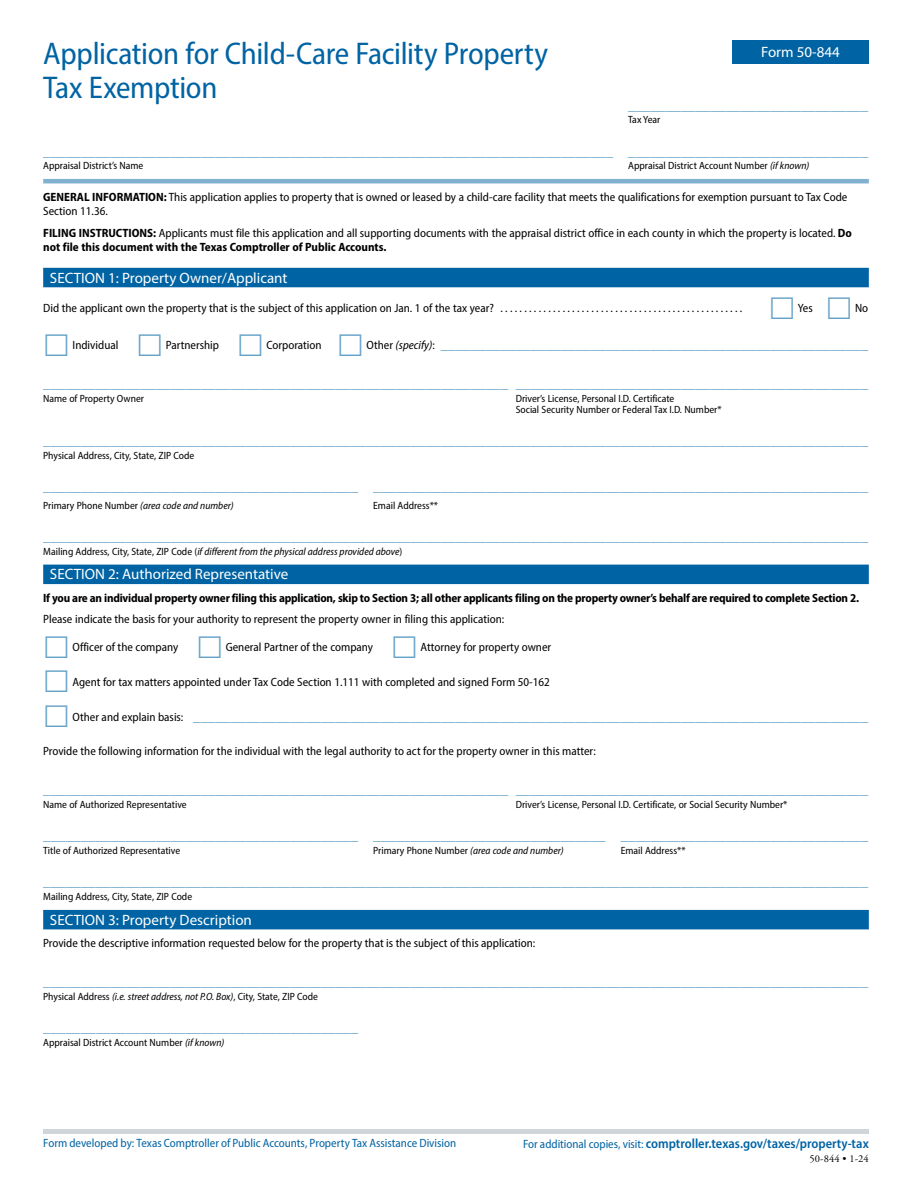
<style>
.page{position:relative;width:918px;height:1188px;background:#fff}
.page>*{position:absolute;margin:0;border:0;box-sizing:border-box;transform-origin:0 0}
.t1{font:semi-condensed 31.5px/34.5px "Myriad Pro";letter-spacing:-.01em;color:#0063a3}
.t2{font:semi-condensed 15px "Myriad Pro";color:#66a2c8}
.t3{font:15px "Myriad Pro";color:#fff}
.t4{font:600 semi-condensed 13.5px "Myriad Pro";color:#0063a3}
.t5{font:semi-condensed 12px/14.4px "Myriad Pro";color:#000}
.t6{font:700 semi-condensed 12px "Myriad Pro";letter-spacing:-.02em;color:#000}
.t7{font:semi-condensed 12px "Myriad Pro";color:#0063a3}
.t8{font:italic semi-condensed 12px "Myriad Pro";color:#000}
.t9{font:semi-condensed 10.5px/10.5px "Myriad Pro";color:#000}
.t10{font:italic semi-condensed 10.5px "Myriad Pro";color:#000}
.t11{font:10.5px "Adobe Garamond Pro";letter-spacing:.01em;color:#000}
.s1{font-style:italic}
.s2{font-weight:700}
.s3{font-style:normal}
.s4{font-weight:400;font-size:12px}
</style>
<div class="page">
<hr style="left:43px;top:179px;width:826px;height:4px;background:#80b1d1">
<div style="left:43px;top:268px;width:826px;height:19px;background:#0063a3"></div>
<div style="left:43px;top:565px;width:826px;height:19px;background:#0063a3"></div>
<div style="left:43px;top:910px;width:826px;height:19px;background:#0063a3"></div>
<hr style="left:43px;top:1129px;width:826px;height:4px;background:#d0d5d9">
<div style="left:732px;top:40px;width:137px;height:24px;background:#0063a3"></div>
<h1 class="t1" style="left:43px;top:36px;width:506px">Application for Child-Care Facility Property<br>Tax Exemption</h1>
<p class="t3" style="left:761px;top:43px;width:80px">Form 50-844</p>
<p class="t2" style="left:628px;top:95px;width:242px">________________________________</p>
<p class="t9" style="left:628px;top:114px;width:34px">Tax Year</p>
<p class="t2" style="left:43px;top:141px;width:827px">____________________________________________________________________________ ________________________________</p>
<p class="t9" style="left:43px;top:160px;width:102px">Appraisal District’s Name</p>
<p class="t9" style="left:628px;top:160px;width:183px">Appraisal District Account Number <span class="s1">(if known)</span></p>
<p class="t5" style="left:43px;top:190px;width:806px"><span class="s2">GENERAL INFORMATION:</span> This application applies to property that is owned or leased by a child-care facility that meets the qualifications for exemption pursuant to Tax Code<br>Section 11.36.</p>
<p class="t5" style="left:43px;top:225px;width:810px"><span class="s2">FILING INSTRUCTIONS:</span> Applicants must file this application and all supporting documents with the appraisal district office in each county in which the property is located. <span class="s2">Do not file this document with the Texas Comptroller of Public Accounts.</span></p>
<p class="t3" style="left:50px;top:268px;width:239px">SECTION 1: Property Owner/Applicant</p>
<p class="t5" style="left:43px;top:301px;width:701px">Did the applicant own the property that is the subject of this application on Jan. 1 of the tax year? . . . . . . . . . . . . . . . . . . . . . . . . . . . . . . . . . . . . . . . . . . . . . . . . . . .</p>
<p class="t5" style="left:798px;top:301px;width:16px">Yes</p>
<p class="t5" style="left:855px;top:301px;width:15px">No</p>
<p class="t5" style="left:73px;top:338px;width:47px">Individual</p>
<p class="t5" style="left:166px;top:338px;width:55px">Partnership</p>
<p class="t5" style="left:266px;top:338px;width:57px">Corporation</p>
<p class="t8" style="left:367px;top:338px;width:70px"><span class="s3">Other</span> (specify)<span class="s3">:</span></p>
<p class="t2" style="left:441px;top:335px;width:429px">_________________________________________________________</p>
<p class="t2" style="left:43px;top:374px;width:827px">______________________________________________________________ _______________________________________________</p>
<p class="t9" style="left:43px;top:393px;width:102px">Name of Property Owner</p>
<p class="t9" style="left:516px;top:393px;width:207px">Driver’s License, Personal I.D. Certificate<br>Social Security Number or Federal Tax I.D. Number*</p>
<p class="t9" style="left:43px;top:450px;width:153px">Physical Address, City, State, ZIP Code</p>
<p class="t2" style="left:43px;top:431px;width:827px">______________________________________________________________________________________________________________</p>
<p class="t2" style="left:43px;top:477px;width:827px">__________________________________________ __________________________________________________________________</p>
<p class="t10" style="left:43px;top:499px;width:192px"><span class="s3">Primary Phone Number</span> (area code and number)</p>
<p class="t9" style="left:373px;top:500px;width:66px">Email Address**</p>
<p class="t10" style="left:43px;top:545px;width:361px"><span class="s3">Mailing Address, City, State, ZIP Code (</span>if different from the physical address provided above<span class="s3">)</span></p>
<p class="t3" style="left:50px;top:565px;width:240px">SECTION 2: Authorized Representative</p>
<p class="t6" style="left:43px;top:590px;width:817px">If you are an individual property owner filing this application, skip to Section 3; all other applicants filing on the property owner’s behalf are required to complete Section 2.</p>
<p class="t5" style="left:43px;top:612px;width:463px">Please indicate the basis for your authority to represent the property owner in filing this application:</p>
<p class="t5" style="left:73px;top:640px;width:107px">Officer of the company</p>
<p class="t5" style="left:226px;top:640px;width:149px">General Partner of the company</p>
<p class="t5" style="left:421px;top:640px;width:132px">Attorney for property owner</p>
<p class="t5" style="left:73px;top:674px;width:479px">Agent for tax matters appointed under Tax Code Section 1.111 with completed and signed Form 50-162</p>
<p class="t5" style="left:73px;top:709px;width:112px">Other and explain basis:</p>
<p class="t5" style="left:43px;top:744px;width:554px">Provide the following information for the individual with the legal authority to act for the property owner in this matter:</p>
<p class="t2" style="left:43px;top:527px;width:827px">______________________________________________________________________________________________________________</p>
<p class="t2" style="left:193px;top:706px;width:677px">__________________________________________________________________________________________</p>
<p class="t2" style="left:43px;top:780px;width:827px">______________________________________________________________ _______________________________________________</p>
<p class="t9" style="left:43px;top:799px;width:145px">Name of Authorized Representative</p>
<p class="t9" style="left:516px;top:799px;width:273px">Driver’s License, Personal I.D. Certificate, or Social Security Number*</p>
<p class="t9" style="left:43px;top:845px;width:139px">Title of Authorized Representative</p>
<p class="t10" style="left:373px;top:844px;width:192px"><span class="s3">Primary Phone Number</span> (area code and number)</p>
<p class="t9" style="left:621px;top:845px;width:66px">Email Address**</p>
<p class="t9" style="left:43px;top:891px;width:150px">Mailing Address, City, State, ZIP Code</p>
<p class="t3" style="left:50px;top:910px;width:203px">SECTION 3: Property Description</p>
<p class="t5" style="left:43px;top:936px;width:494px">Provide the descriptive information requested below for the property that is the subject of this application:</p>
<p class="t2" style="left:43px;top:826px;width:827px">__________________________________________ _______________________________ _________________________________</p>
<p class="t2" style="left:43px;top:872px;width:827px">______________________________________________________________________________________________________________</p>
<p class="t2" style="left:43px;top:972px;width:827px">______________________________________________________________________________________________________________</p>
<p class="t9" style="left:43px;top:991px;width:276px">Physical Address <span class="s1">(i.e. street address, not P.O. Box)</span>, City, State, ZIP Code</p>
<p class="t9" style="left:43px;top:1037px;width:183px">Appraisal District Account Number <span class="s1">(if known)</span></p>
<p class="t2" style="left:43px;top:1018px;width:316px">__________________________________________</p>
<p class="t7" style="left:43px;top:1136px;width:414px">Form developed by: Texas Comptroller of Public Accounts, Property Tax Assistance Division</p>
<h5 class="t4" style="left:523px;top:1135px;width:347px"><span class="s4">For additional copies, visit:</span> comptroller.texas.gov/taxes/property-tax</h5>
<p class="t11" style="left:810px;top:1152px;width:61px">50-844 • 1-24</p>
</div>
